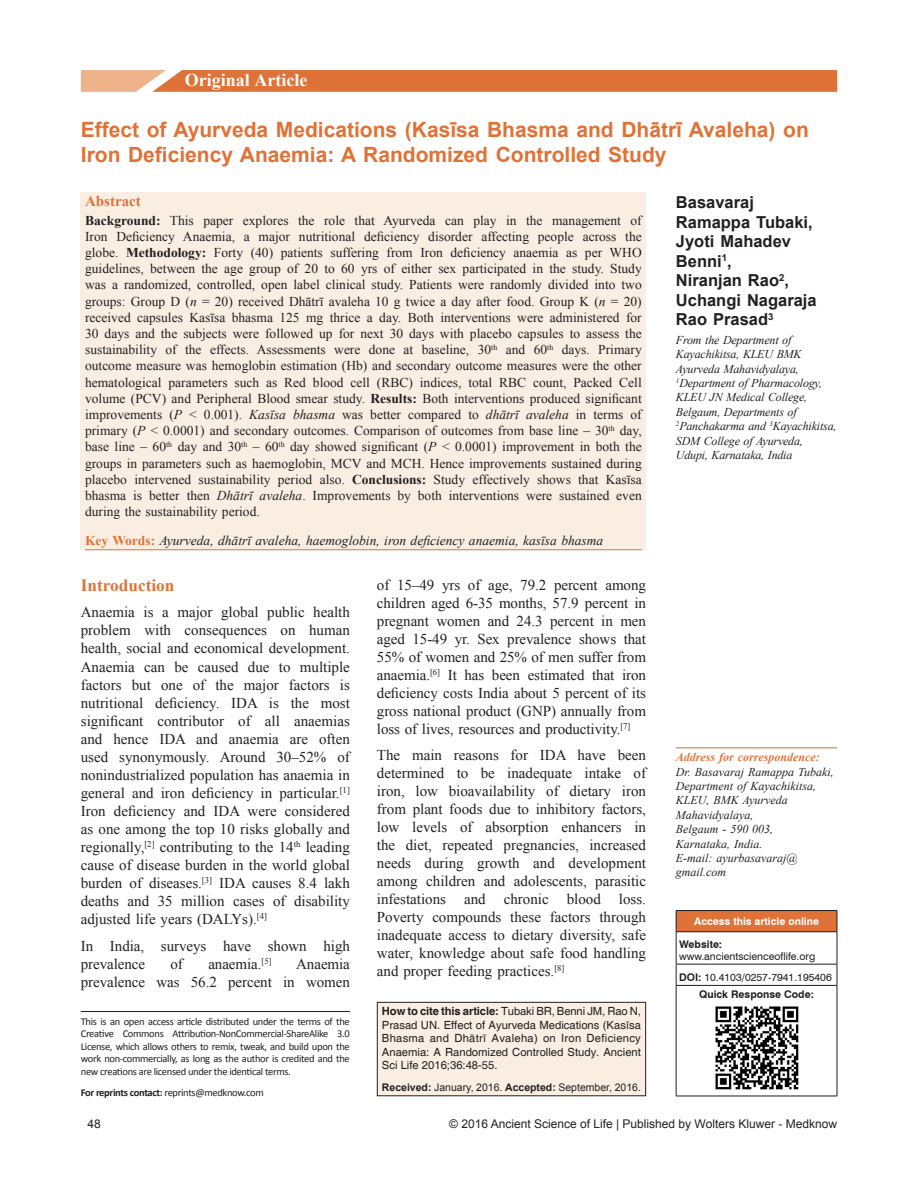
<style>
.page{position:relative;width:918px;height:1188px;background:#fff}
.page>*{position:absolute;margin:0;border:0;box-sizing:border-box;transform-origin:0 0}
.t1{font:700 21px/25.2px "Arial";color:#df7236}
.t2{font:700 18px "Times New Roman";color:#fff}
.t3{font:700 17.25px "Times New Roman";color:#df7236}
.t4{font:700 16.5px/19.5px "Arial";color:#231f20}
.t5{font:15px/18px "Times New Roman";letter-spacing:-.005em;color:#231f20;text-align:justify}
.t6{font:700 15px "Times New Roman";color:#df7236}
.t7{font:13.5px/16.2px "Times New Roman";color:#231f20;text-align:justify}
.t8{font:italic 13.5px "Times New Roman";color:#231f20}
.t9{font:italic 12px/14.4px "Times New Roman";letter-spacing:-.015em;color:#231f20}
.t10{font:12px "Arial";color:#231f20}
.t11{font:italic 700 12px "Times New Roman";color:#df7236}
.t12{font:11.25px/13.5px "Helvetica";color:#231f20;text-align:justify}
.t13{font:10.5px/12.6px "Calibri";letter-spacing:-.03em;color:#231f20;text-align:justify}
.t14{font:10.5px/20.5px "Swiss 721 BT";color:#231f20}
.t15{font:10.5px "Arial";color:#231f20}
.t16{font:700 10.5px "Swiss 721 BT";color:#231f20}
.t17{font:700 10.5px "Swiss 721 BT";color:#fff}
.s1{font-weight:700}
.s2{font-style:italic}
.s3{font-weight:700;font-style:normal;color:#df7236}
</style>
<div class="page">
<hr style="left:676px;top:747px;width:161px;height:1px;background:#df7236">
<div style="left:81px;top:192px;width:565px;height:357px;background:#faeee3"></div>
<hr style="left:85px;top:549px;width:557px;height:1px;background:#df7236">
<div style="left:676px;top:911px;width:161px;height:21px;background:#df7236"></div>
<hr style="left:676px;top:932px;width:161px;height:1px;background:#231f20">
<hr style="left:676px;top:964px;width:161px;height:1px;background:#231f20">
<hr style="left:676px;top:985px;width:161px;height:1px;background:#231f20">
<hr style="left:676px;top:910px;width:161px;height:1px;background:#231f20">
<svg style="left:676px;top:911px;width:1px;height:21px"></svg>
<svg style="left:837px;top:911px;width:1px;height:21px"></svg>
<hr style="left:676px;top:932px;width:1px;height:32px;background:#231f20">
<hr style="left:837px;top:932px;width:1px;height:32px;background:#231f20">
<svg style="left:676px;top:964px;width:1px;height:21px"></svg>
<svg style="left:837px;top:964px;width:1px;height:21px"></svg>
<hr style="left:676px;top:986px;width:1px;height:110px;background:#231f20">
<hr style="left:837px;top:986px;width:1px;height:110px;background:#231f20">
<hr style="left:676px;top:1096px;width:161px;height:1px;background:#231f20">
<img style="left:715px;top:1006px;width:84px;height:84px">
<div style="left:377px;top:1002px;width:269px;height:94px;background:#faeee3"></div>
<div style="left:377px;top:1002px;width:269px;height:94px;border:1px solid #231f20"></div>
<hr style="left:81px;top:1011px;width:269px;height:1px;background:#231f20">
<svg style="left:81px;top:70px;width:756px;height:22px;background:#e17c44"></svg>
<p class="t2" style="left:185px;top:67px;width:124px">Original Article</p>
<h1 class="t1" style="left:81px;top:118px;width:730px">Effect of Ayurveda Medications (Kasīsa Bhasma and Dhātrī Avaleha) on<br>Iron Deficiency Anaemia: A Randomized Controlled Study</h1>
<p class="t4" style="left:676px;top:193px;width:142px">Basavaraj<br>Ramappa Tubaki,<br>Jyoti Mahadev<br>Benni<sup>1</sup>,<br>Niranjan Rao<sup>2</sup>,<br>Uchangi Nagaraja<br>Rao Prasad<sup>3</sup></p>
<p class="t9" style="left:676px;top:332px;width:162px">From the Department of<br>Kayachikitsa, KLEU BMK<br>Ayurveda Mahavidyalaya,<br><sup>1</sup>Department of Pharmacology,<br>KLEU JN Medical College,<br>Belgaum, Departments of<br><sup>2</sup>Panchakarma and <sup>3</sup>Kayachikitsa,<br>SDM College of Ayurveda,<br>Udupi, Karnataka, India</p>
<p class="t6" style="left:85px;top:190px;width:57px">Abstract</p>
<p class="t7" style="left:85px;top:212px;width:558px"><span class="s1">Background:</span> This paper explores the role that Ayurveda can play in the management of Iron Deficiency Anaemia, a major nutritional deficiency disorder affecting people across the globe. <span class="s1">Methodology:</span> Forty (40) patients suffering from Iron deficiency anaemia as per WHO guidelines, between the age group of 20 to 60 yrs of either sex participated in the study. Study was a randomized, controlled, open label clinical study. Patients were randomly divided into two groups: Group D (<span class="s2">n</span> = 20) received Dhātrī avaleha 10 g twice a day after food. Group K (<span class="s2">n</span> = 20) received capsules Kasīsa bhasma 125 mg thrice a day. Both interventions were administered for 30 days and the subjects were followed up for next 30 days with placebo capsules to assess the sustainability of the effects. Assessments were done at baseline, 30<sup>th</sup> and 60<sup>th</sup> days. Primary outcome measure was hemoglobin estimation (Hb) and secondary outcome measures were the other hematological parameters such as Red blood cell (RBC) indices, total RBC count, Packed Cell volume (PCV) and Peripheral Blood smear study. <span class="s1">Results:</span> Both interventions produced significant improvements (<span class="s2">P</span> &lt; 0.001). <span class="s2">Kasīsa bhasma</span> was better compared to <span class="s2">dhātrī avaleha</span> in terms of primary (<span class="s2">P</span> &lt; 0.0001) and secondary outcomes. Comparison of outcomes from base line – 30<sup>th</sup> day, base line – 60<sup>th</sup> day and 30<sup>th</sup> – 60<sup>th</sup> day showed significant (<span class="s2">P</span> &lt; 0.0001) improvement in both the groups in parameters such as haemoglobin, MCV and MCH. Hence improvements sustained during placebo intervened sustainability period also. <span class="s1">Conclusions:</span> Study effectively shows that Kasīsa bhasma is better then <span class="s2">Dhātrī avaleha</span>. Improvements by both interventions were sustained even during the sustainability period.</p>
<p class="t8" style="left:85px;top:531px;width:520px"><span class="s3">Key Words:</span> Ayurveda, dhātrī avaleha, haemoglobin, iron deficiency anaemia, kasīsa bhasma</p>
<p class="t3" style="left:81px;top:573px;width:95px">Introduction</p>
<p class="t5" style="left:81px;top:603px;width:271px">Anaemia is a major global public health problem with consequences on human health, social and economical development.<br>Anaemia can be caused due to multiple factors but one of the major factors is nutritional deficiency. IDA is the most significant contributor of all anaemias and hence IDA and anaemia are often used synonymously. Around 30–52% of nonindustrialized population has anaemia in general and iron deficiency in particular.<sup>[1] </sup>Iron deficiency and IDA were considered as one among the top 10 risks globally and regionally,<sup>[2]</sup> contributing to the 14<sup>th</sup> leading cause of disease burden in the world global burden of diseases.<sup>[3]</sup> IDA causes 8.4 lakh deaths and 35 million cases of disability adjusted life years (DALYs).<sup>[4]</sup></p>
<p class="t5" style="left:81px;top:937px;width:271px">In India, surveys have shown high prevalence</p>
<p class="t5" style="left:171px;top:955px;width:14px">of</p>
<p class="t5" style="left:208px;top:955px;width:65px">anaemia.<sup>[5]</sup></p>
<p class="t5" style="left:81px;top:955px;width:271px;text-align:right">Anaemia<br>prevalence was 56.2 percent in women</p>
<p class="t13" style="left:81px;top:1015px;width:271px">This is an open access article distributed under the terms of the Creative Commons Attribution-NonCommercial-ShareAlike 3.0<br>License, which allows others to remix, tweak, and build upon the work non-commercially, as long as the author is credited and the new creations are licensed under the identical terms.</p>
<p class="t13" style="left:81px;top:1086px;width:185px"><span class="s1">For reprints contact:</span> reprints@medknow.com</p>
<p class="t5" style="left:377px;top:575px;width:271px">of 15–49 yrs of age, 79.2 percent among children aged 6‑35 months, 57.9 percent in pregnant women and 24.3 percent in men aged 15‑49 yr. Sex prevalence shows that 55% of women and 25% of men suffer from anaemia.<sup>[6]</sup> It has been estimated that iron deficiency costs India about 5 percent of its gross national product (GNP) annually from loss of lives, resources and productivity.<sup>[7]</sup></p>
<p class="t5" style="left:377px;top:746px;width:271px">The main reasons for IDA have been determined to be inadequate intake of iron, low bioavailability of dietary iron from plant foods due to inhibitory factors, low levels of absorption enhancers in the diet, repeated pregnancies, increased needs during growth and development among children and adolescents, parasitic infestations and chronic blood loss.<br>Poverty compounds these factors through inadequate access to dietary diversity, safe water, knowledge about safe food handling and proper feeding practices.<sup>[8]</sup></p>
<p class="t12" style="left:382px;top:1005px;width:261px"><span class="s1">How to cite this article:</span> Tubaki BR, Benni JM, Rao N, Prasad UN. Effect of Ayurveda Medications (Kasīsa Bhasma and Dhātrī Avaleha) on Iron Deficiency Anaemia: A Randomized Controlled Study. Ancient Sci Life 2016;36:48-55.</p>
<p class="t15" style="left:382px;top:1081px;width:261px"><span class="s1">Received:</span> January, 2016. <span class="s1">Accepted:</span> September, 2016.</p>
<p class="t11" style="left:676px;top:749px;width:145px">Address for correspondence:</p>
<p class="t9" style="left:676px;top:764px;width:159px">Dr. Basavaraj Ramappa Tubaki,<br>Department of Kayachikitsa,<br>KLEU, BMK Ayurveda<br>Mahavidyalaya,<br>Belgaum ‑ 590 003,<br>Karnataka, India.<br>E‑mail: ayurbasavaraj@ gmail.com</p>
<p class="t17" style="left:694px;top:915px;width:126px">Access this article online</p>
<p class="t16" style="left:679px;top:938px;width:45px">Website:</p>
<p class="t14" style="left:679px;top:946px;width:154px">www.ancientscienceoflife.org<br><span class="s1">DOI:</span> 10.4103/0257-7941.195406</p>
<p class="t16" style="left:699px;top:988px;width:116px">Quick Response Code:</p>
<p class="t10" style="left:88px;top:1116px;width:15px">48</p>
<p class="t10" style="left:449px;top:1116px;width:389px">© 2016 Ancient Science of Life | Published by Wolters Kluwer - Medknow</p>
</div>
